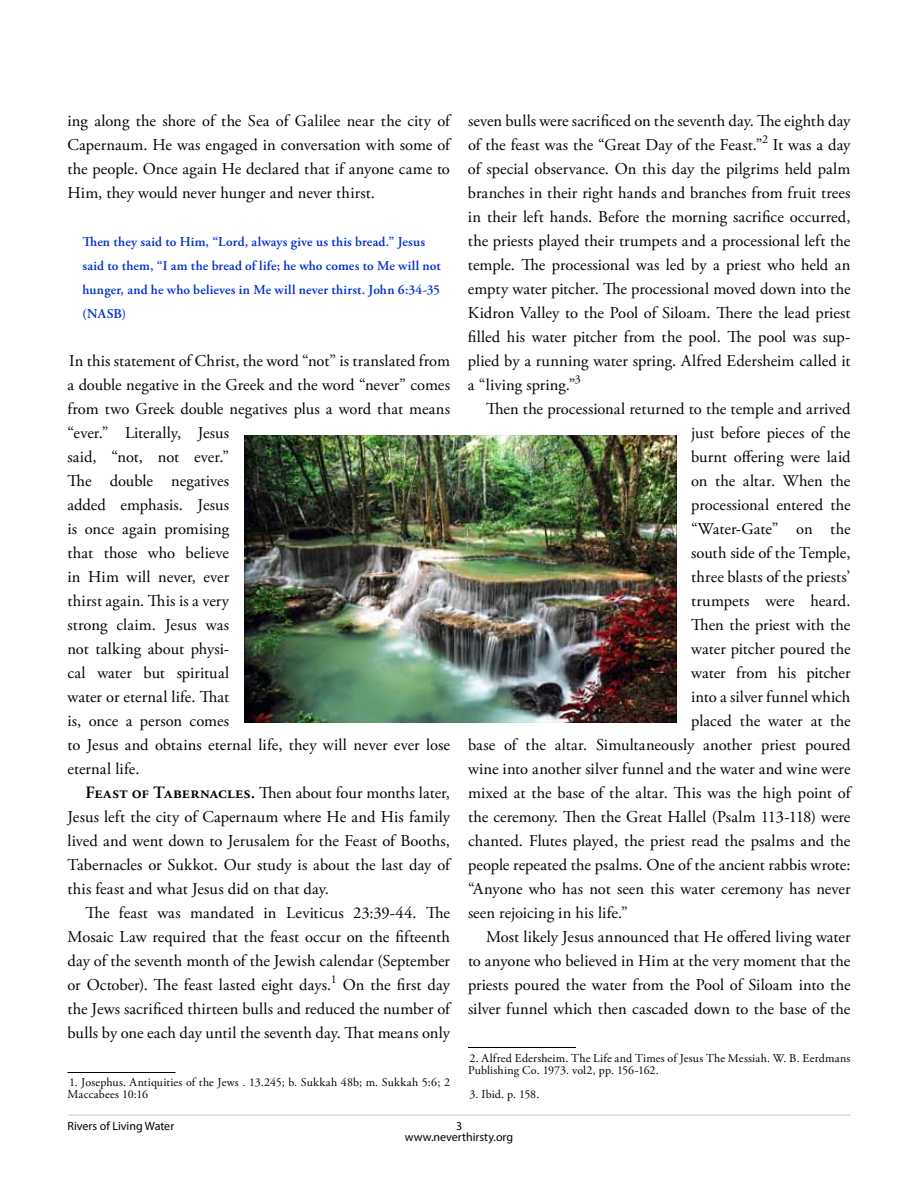
<style>
.page{position:relative;width:918px;height:1188px;background:#fff}
.page>*{position:absolute;margin:0;border:0;box-sizing:border-box;transform-origin:0 0}
.t1{font:16.5px/24px "Adobe Garamond Pro";color:#000;text-align:justify}
.t2{font:600 13.5px/24px "Adobe Garamond Pro";letter-spacing:.015em;color:#002fce}
.t3{font:12px/12px "Adobe Garamond Pro";letter-spacing:.015em;color:#000}
.t4{font:12px "Myriad Pro";color:#000}
.s1{font-weight:600;font-size:17.25px}
</style>
<div class="page">
<hr style="left:68px;top:1114px;width:782px;height:2px;background:#cfcbcc">
<hr style="left:468px;top:1047px;width:108px;height:1px;background:#000">
<hr style="left:68px;top:1072px;width:108px;height:1px;background:#000">
<img style="left:244px;top:435px;width:432px;height:288px">
<p class="t1" style="left:68px;top:110px;width:384px">ing along the shore of the Sea of Galilee near the city of Capernaum. He was engaged in conversation with some of the people. Once again He declared that if anyone came to Him, they would never hunger and never thirst.</p>
<p class="t2" style="left:82px;top:231px;width:360px">Then they said to Him, “Lord, always give us this bread.” Jesus said to them, “I am the bread of life; he who comes to Me will not hunger, and he who believes in Me will never thirst. John 6:34-35 (NASB)</p>
<p class="t1" style="left:68px;top:350px;width:384px;text-align:left">In this statement of Christ, the word “not” is translated from a double negative in the Greek and the word “never” comes from two Greek double negatives plus a word that means “ever.” Literally, Jesus<br>said, “not, not ever.”<br>The double negatives<br>added emphasis. Jesus<br>is once again promising<br>that those who believe<br>in Him will never, ever<br>thirst again. This is a very<br>strong claim. Jesus was<br>not talking about physi-<br>cal water but spiritual<br>water or eternal life. That<br>is, once a person comes<br>to Jesus and obtains eternal life, they will never ever lose eternal life.</p>
<p class="t1" style="left:67px;top:782px;width:384px;text-indent:18px"><span class="s1">Feast of Tabernacles.</span> Then about four months later, Jesus left the city of Capernaum where He and His family lived and went down to Jerusalem for the Feast of Booths, Tabernacles or Sukkot. Our study is about the last day of this feast and what Jesus did on that day.</p>
<p class="t1" style="left:67px;top:902px;width:384px;text-indent:18px">The feast was mandated in Leviticus 23:39-44. The Mosaic Law required that the feast occur on the fifteenth day of the seventh month of the Jewish calendar (September or October). The feast lasted eight days.</p>
<p class="t3" style="left:331px;top:974px;width:7px">1</p>
<p class="t1" style="left:68px;top:974px;width:384px;text-indent:275px">On the first day the Jews sacrificed thirteen bulls and reduced the number of bulls by one each day until the seventh day. That means only</p>
<p class="t3" style="left:68px;top:1077px;width:384px">1. Josephus. Antiquities of the Jews . 13.245; b. Sukkah 48b; m. Sukkah 5:6; 2<br>Maccabees 10:16</p>
<p class="t1" style="left:468px;top:110px;width:384px">seven bulls were sacrificed on the seventh day. The eighth day of the feast was the “Great Day of the Feast.”</p>
<p class="t3" style="left:762px;top:134px;width:7px">2</p>
<p class="t1" style="left:468px;top:134px;width:384px;text-indent:305px">It was a day of special observance. On this day the pilgrims held palm branches in their right hands and branches from fruit trees in their left hands. Before the morning sacrifice occurred, the priests played their trumpets and a processional left the temple. The processional was led by a priest who held an empty water pitcher. The processional moved down into the Kidron Valley to the Pool of Siloam. There the lead priest filled his water pitcher from the pool. The pool was sup&shy;plied by a running water spring. Alfred Edersheim called it a “living spring.”</p>
<p class="t3" style="left:575px;top:374px;width:7px">3</p>
<p class="t1" style="left:486px;top:398px;width:366px">Then the processional returned to the temple and arrived</p>
<p class="t1" style="left:691px;top:422px;width:161px">just before pieces of the</p>
<p class="t1" style="left:691px;top:446px;width:161px">burnt offering were laid</p>
<p class="t1" style="left:691px;top:470px;width:161px">on the altar. When the</p>
<p class="t1" style="left:691px;top:494px;width:161px">processional entered the</p>
<p class="t1" style="left:691px;top:518px;width:161px">“Water-Gate” on the</p>
<p class="t1" style="left:691px;top:542px;width:161px">south side of the Temple,</p>
<p class="t1" style="left:691px;top:566px;width:161px">three blasts of the priests’</p>
<p class="t1" style="left:691px;top:590px;width:161px">trumpets were heard.</p>
<p class="t1" style="left:691px;top:614px;width:161px">Then the priest with the</p>
<p class="t1" style="left:691px;top:638px;width:161px">water pitcher poured the</p>
<p class="t1" style="left:691px;top:662px;width:161px">water from his pitcher</p>
<p class="t1" style="left:691px;top:686px;width:161px">into a silver funnel which</p>
<p class="t1" style="left:691px;top:710px;width:161px">placed the water at the</p>
<p class="t1" style="left:468px;top:734px;width:384px">base of the altar. Simultaneously another priest poured</p>
<p class="t1" style="left:468px;top:758px;width:384px">wine into another silver funnel and the water and wine were</p>
<p class="t1" style="left:468px;top:782px;width:384px">mixed at the base of the altar. This was the high point of</p>
<p class="t1" style="left:468px;top:806px;width:384px">the ceremony. Then the Great Hallel (Psalm 113-118) were</p>
<p class="t1" style="left:468px;top:830px;width:384px">chanted. Flutes played, the priest read the psalms and the</p>
<p class="t1" style="left:468px;top:854px;width:384px">people repeated the psalms. One of the ancient rabbis wrote:</p>
<p class="t1" style="left:468px;top:878px;width:384px">“Anyone who has not seen this water ceremony has never</p>
<p class="t1" style="left:468px;top:902px;width:161px">seen rejoicing in his life.”</p>
<p class="t1" style="left:486px;top:926px;width:366px">Most likely Jesus announced that He offered living water</p>
<p class="t1" style="left:468px;top:950px;width:384px">to anyone who believed in Him at the very moment that the</p>
<p class="t1" style="left:468px;top:974px;width:384px">priests poured the water from the Pool of Siloam into the</p>
<p class="t1" style="left:468px;top:998px;width:384px">silver funnel which then cascaded down to the base of the</p>
<p class="t3" style="left:468px;top:1053px;width:384px">2. Alfred Edersheim. The Life and Times of Jesus The Messiah. W. B. Eerdmans<br>Publishing Co. 1973. vol2, pp. 156-162.</p>
<p class="t3" style="left:470px;top:1089px;width:71px">3. Ibid. p. 158.</p>
<p class="t4" style="left:67px;top:1122px;width:108px">Rivers of Living Water</p>
<p class="t4" style="left:456px;top:1122px;width:8px">3</p>
<p class="t4" style="left:405px;top:1132px;width:110px">www.neverthirsty.org</p>
</div>
